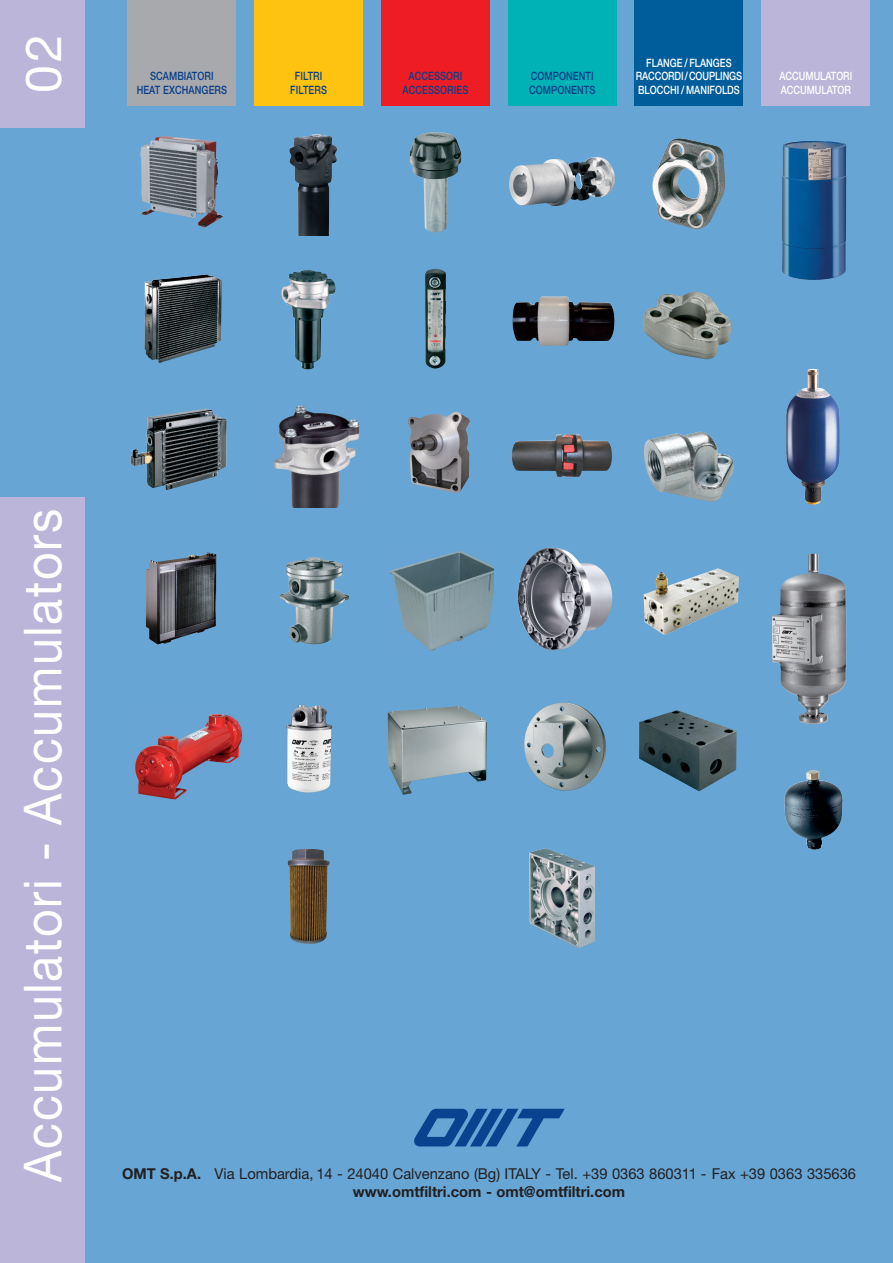
<style>
.page{position:relative;width:893px;height:1263px;background:#67a5d4}
.page>*{position:absolute;margin:0;border:0;box-sizing:border-box;transform-origin:0 0}
.t1{font:52.5px "Helvetica Neue LT Std";letter-spacing:.035em;color:#fff;scale:.92 1}
.t2{font:49.95px "Helvetica Neue LT Std";color:#fff}
.t3{font:15px/18px "Helvetica Neue LT Std";color:#231f20;text-align:center}
.t4{font:500 11.55px/13.8px "Helvetica Neue LT Std";letter-spacing:.01em;color:#083e89;text-align:center;scale:.8 1}
.t5{font:500 11.55px/13.8px "Helvetica Neue LT Std";color:#fff;text-align:center;scale:.8 1}
.s1{font-weight:700}
</style>
<div class="page">
<svg style="left:414px;top:1109px;width:151px;height:37px"></svg>
<div style="left:128px;top:0;width:108px;height:106px;background:#a8a9ad"></div>
<div style="left:254px;top:0;width:109px;height:106px;background:#fec210"></div>
<div style="left:381px;top:0;width:109px;height:106px;background:#ee1d23"></div>
<div style="left:508px;top:0;width:108px;height:106px;background:#00b2b5"></div>
<div style="left:635px;top:0;width:108px;height:106px;background:#005d9c"></div>
<div style="left:0;top:497px;width:85px;height:766px;background:#bbb5d9"></div>
<div style="left:0;top:0;width:85px;height:128px;background:#bbb5d9"></div>
<img style="left:140px;top:136px;width:84px;height:91px">
<img style="left:144px;top:274px;width:78px;height:89px">
<img style="left:130px;top:409px;width:97px;height:81px">
<img style="left:146px;top:552px;width:70px;height:92px">
<img style="left:135px;top:713px;width:108px;height:87px">
<img style="left:289px;top:134px;width:48px;height:102px">
<img style="left:281px;top:270px;width:55px;height:99px">
<img style="left:273px;top:405px;width:87px;height:102px">
<img style="left:280px;top:557px;width:69px;height:88px">
<img style="left:286px;top:705px;width:46px;height:88px">
<img style="left:288px;top:849px;width:42px;height:95px">
<img style="left:410px;top:132px;width:51px;height:100px">
<img style="left:425px;top:269px;width:21px;height:100px">
<img style="left:408px;top:411px;width:62px;height:82px">
<img style="left:390px;top:551px;width:103px;height:100px">
<img style="left:388px;top:705px;width:99px;height:90px">
<img style="left:509px;top:157px;width:106px;height:49px">
<img style="left:513px;top:296px;width:102px;height:50px">
<img style="left:511px;top:434px;width:101px;height:43px">
<img style="left:517px;top:547px;width:95px;height:103px">
<img style="left:524px;top:703px;width:82px;height:88px">
<img style="left:529px;top:848px;width:66px;height:100px">
<img style="left:652px;top:138px;width:73px;height:91px">
<img style="left:644px;top:432px;width:90px;height:70px">
<img style="left:644px;top:568px;width:95px;height:67px">
<img style="left:639px;top:710px;width:98px;height:81px">
<img style="left:643px;top:292px;width:88px;height:67px">
<div style="left:762px;top:0;width:108px;height:106px;background:#bbb5d9"></div>
<img style="left:782px;top:141px;width:64px;height:139px">
<img style="left:784px;top:770px;width:59px;height:80px">
<img style="left:786px;top:369px;width:54px;height:135px">
<img style="left:772px;top:554px;width:74px;height:170px">
<h2 class="t2" style="left:26px;top:93px;width:60px;rotate:-90deg">02</h2>
<p class="t4" style="left:137px;top:71px;width:115px">SCAMBIATORI<br>HEAT EXCHANGERS</p>
<p class="t4" style="left:290px;top:71px;width:47px">FILTRI<br>FILTERS</p>
<p class="t4" style="left:402px;top:71px;width:84px">ACCESSORI<br>ACCESSORIES</p>
<p class="t4" style="left:529px;top:71px;width:84px;text-align:left">COMPONENTI<br>COMPONENTS</p>
<p class="t5" style="left:636px;top:57px;width:134px">FLANGE / FLANGES<br>RACCORDI/COUPLINGS<br>BLOCCHI / MANIFOLDS</p>
<p class="t5" style="left:779px;top:71px;width:93px;text-align:left">ACCUMULATORI<br>ACCUMULATOR</p>
<h1 class="t1" style="left:24px;top:1181px;width:732px;rotate:-90deg">Accumulatori - Accumulators</h1>
<p class="t3" style="left:122px;top:1166px;width:735px"><span class="s1">OMT S.p.A.</span> Via Lombardia, 14 - 24040 Calvenzano (Bg) ITALY - Tel. +39 0363 860311 - Fax +39 0363 335636 <span class="s1">www.omtfiltri.com - omt@omtfiltri.com</span></p>
</div>
